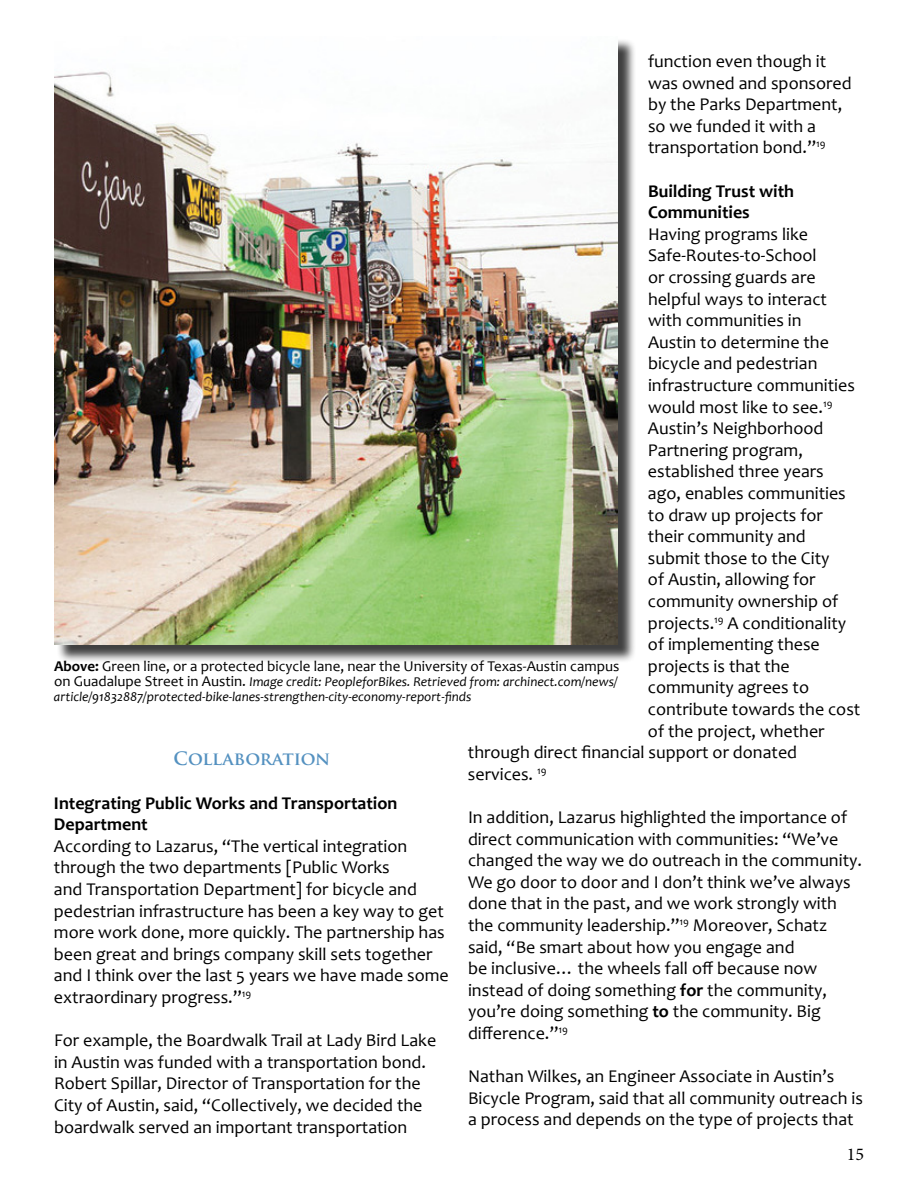
<style>
.page{position:relative;width:918px;height:1188px;background:#fff}
.page>*{position:absolute;margin:0;border:0;box-sizing:border-box;transform-origin:0 0}
.t1{font:18px/21.6px "Candara";color:#000}
.t2{font:700 18px/21.6px "Candara";color:#000}
.t3{font:700 18px "Trajan Pro";color:#5491c0}
.t4{font:18px "Minion Pro";color:#000}
.t5{font:15px "Candara";color:#000}
.t6{font:italic 13.5px/15px "Candara";color:#000}
.s1{font-weight:700}
.s2{font-style:normal;font-size:15px}
</style>
<div class="page">
<div style="left:57px;top:38px;width:579px;height:625px;background:#000;opacity:.75"></div>
<img style="left:54px;top:38px;width:563px;height:606px">
<p class="t1" style="left:648px;top:50px;width:205px">function even though it was owned and sponsored by the Parks Department, so we funded it with a transportation bond.”<sup>19</sup></p>
<p class="t2" style="left:648px;top:180px;width:148px">Building Trust with<br>Communities</p>
<p class="t1" style="left:648px;top:223px;width:162px">Having programs like</p>
<p class="t1" style="left:648px;top:245px;width:170px">Safe-Routes-to-School</p>
<p class="t1" style="left:648px;top:266px;width:169px">or crossing guards are</p>
<p class="t1" style="left:648px;top:288px;width:180px">helpful ways to interact</p>
<p class="t1" style="left:648px;top:309px;width:155px">with communities in</p>
<p class="t1" style="left:648px;top:331px;width:182px">Austin to determine the</p>
<p class="t1" style="left:648px;top:353px;width:171px">bicycle and pedestrian</p>
<p class="t1" style="left:648px;top:374px;width:208px">infrastructure communities</p>
<p class="t1" style="left:648px;top:396px;width:186px">would most like to see.<sup>19</sup></p>
<p class="t1" style="left:648px;top:417px;width:177px">Austin’s Neighborhood</p>
<p class="t1" style="left:648px;top:439px;width:156px">Partnering program,</p>
<p class="t1" style="left:648px;top:461px;width:177px">established three years</p>
<p class="t1" style="left:648px;top:482px;width:199px">ago, enables communities</p>
<p class="t1" style="left:648px;top:504px;width:176px">to draw up projects for</p>
<p class="t1" style="left:648px;top:525px;width:159px">their community and</p>
<p class="t1" style="left:648px;top:547px;width:183px">submit those to the City</p>
<p class="t1" style="left:648px;top:569px;width:169px">of Austin, allowing for</p>
<p class="t1" style="left:648px;top:590px;width:192px">community ownership of</p>
<p class="t1" style="left:648px;top:612px;width:200px">projects.<sup>19</sup> A conditionality</p>
<p class="t1" style="left:648px;top:633px;width:173px">of implementing these</p>
<p class="t1" style="left:648px;top:655px;width:143px">projects is that the</p>
<p class="t1" style="left:648px;top:677px;width:163px">community agrees to</p>
<p class="t1" style="left:648px;top:698px;width:214px">contribute towards the cost</p>
<p class="t1" style="left:648px;top:720px;width:178px">of the project, whether</p>
<p class="t1" style="left:468px;top:741px;width:331px">through direct financial support or donated</p>
<p class="t1" style="left:468px;top:763px;width:80px">services. <sup>19</sup></p>
<p class="t1" style="left:468px;top:806px;width:396px">In addition, Lazarus highlighted the importance of direct communication with communities: “We’ve changed the way we do outreach in the community.<br>We go door to door and I don’t think we’ve always done that in the past, and we work strongly with the community leadership.”<sup>19</sup> Moreover, Schatz said, “Be smart about how you engage and<br>be inclusive… the wheels fall off because now instead of doing something <span class="s1">for</span> the community, you’re doing something <span class="s1">to</span> the community. Big difference.”<sup>19</sup></p>
<p class="t1" style="left:468px;top:1065px;width:397px">Nathan Wilkes, an Engineer Associate in Austin’s<br>Bicycle Program, said that all community outreach is a process and depends on the type of projects that</p>
<p class="t5" style="left:54px;top:657px;width:567px"><span class="s1">Above:</span> Green line, or a protected bicycle lane, near the University of Texas-Austin campus</p>
<p class="t6" style="left:54px;top:674px;width:565px"><span class="s2">on Guadalupe Street in Austin.</span> Image credit: PeopleforBikes. Retrieved from: archinect.com/news/ article/91832887/protected-bike-lanes-strengthen-city-economy-report-finds</p>
<p class="t3" style="left:174px;top:748px;width:158px">COLLABORATION</p>
<p class="t2" style="left:54px;top:792px;width:345px">Integrating Public Works and Transportation<br>Department</p>
<p class="t1" style="left:54px;top:835px;width:396px">According to Lazarus, “The vertical integration through the two departments [Public Works<br>and Transportation Department] for bicycle and pedestrian infrastructure has been a key way to get more work done, more quickly. The partnership has been great and brings company skill sets together and I think over the last 5 years we have made some extraordinary progress.”<sup>19</sup></p>
<p class="t1" style="left:54px;top:1029px;width:384px">For example, the Boardwalk Trail at Lady Bird Lake in Austin was funded with a transportation bond.<br>Robert Spillar, Director of Transportation for the City of Austin, said, “Collectively, we decided the boardwalk served an important transportation</p>
<p class="t4" style="left:847px;top:1142px;width:19px">15</p>
</div>
